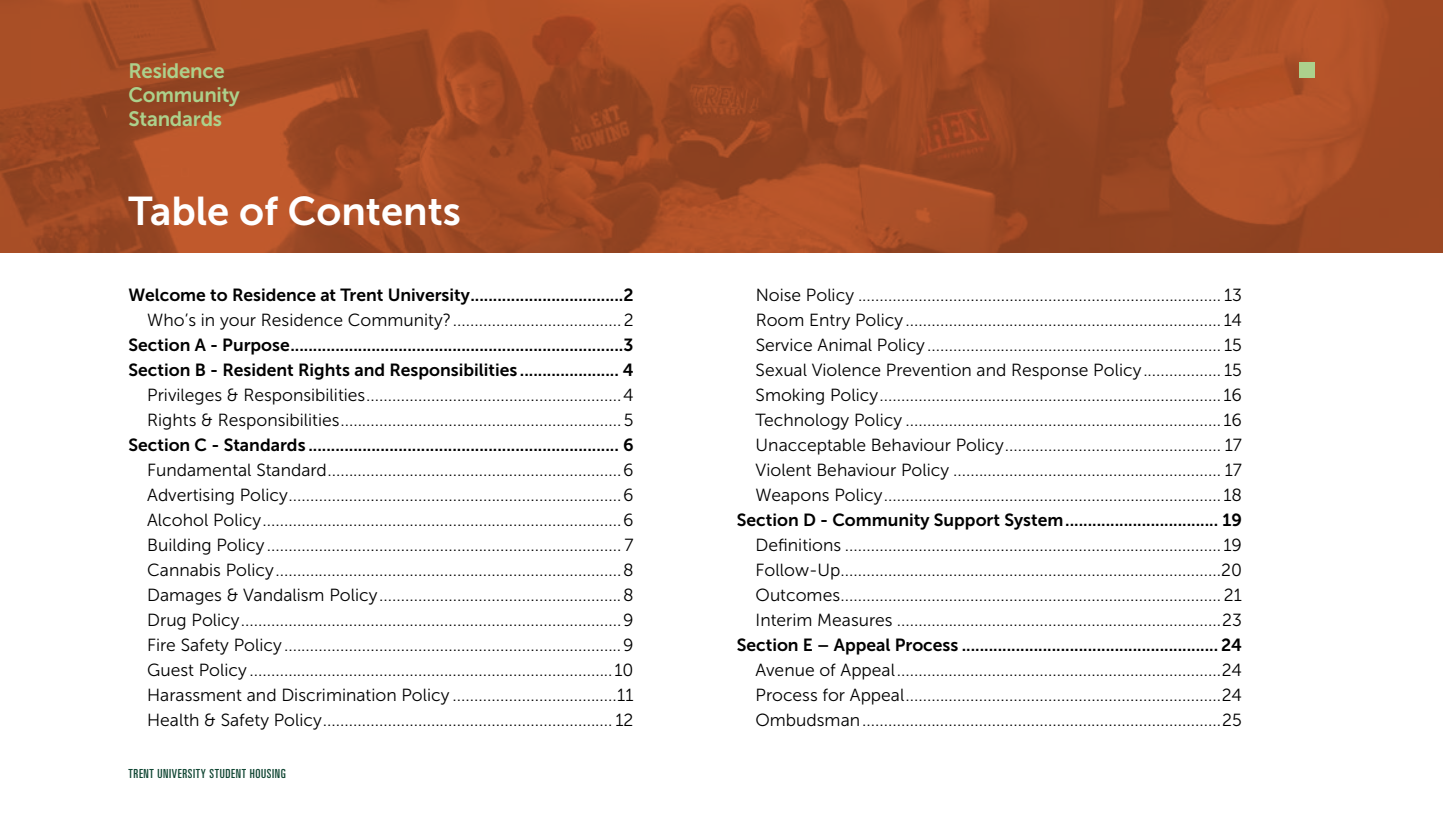
<style>
.page{position:relative;width:1443px;height:813px;background:#fff}
.page>*{position:absolute;margin:0;border:0;box-sizing:border-box;transform-origin:0 0}
.t1{font:40px "Museo Sans 700";color:#fff}
.t2{font:20.75px/23.8px "Museo Sans 700";letter-spacing:-.01em;color:#acd18c}
.t3{font:17.5px/25px "Museo Sans 300";color:#000;text-align:justify}
.t4{font:17.5px/25px "Museo Sans 700";color:#000}
.t5{font:ultra-condensed 12.5px "Univers";letter-spacing:.05em;color:#114734}
</style>
<div class="page">
<svg style="left:0;top:0;width:1442px;height:252px;background:#a24a24"></svg>
<div style="left:1299px;top:62px;width:15px;height:16px;background:#acd18c"></div>
<p class="t2" style="left:128px;top:59px;width:113px">Residence<br>Community<br>Standards</p>
<h1 class="t1" style="left:128px;top:188px;width:334px">Table of Contents</h1>
<p class="t4" style="left:128px;top:282px;width:506px">Welcome to Residence at Trent University..................................2</p>
<p class="t3" style="left:147px;top:307px;width:488px">Who’s in your Residence Community?.......................................2</p>
<p class="t4" style="left:128px;top:332px;width:506px">Section A - Purpose..........................................................................3<br>Section B - Resident Rights and Responsibilities ...................... 4</p>
<p class="t3" style="left:147px;top:382px;width:488px">Privileges &amp; Responsibilities...........................................................4<br>Rights &amp; Responsibilities................................................................. 5</p>
<p class="t4" style="left:128px;top:432px;width:506px">Section C - Standards ..................................................................... 6</p>
<p class="t3" style="left:147px;top:457px;width:488px">Fundamental Standard....................................................................6<br>Advertising Policy.............................................................................6<br>Alcohol Policy...................................................................................6<br>Building Policy .................................................................................. 7<br>Cannabis Policy................................................................................8<br>Damages &amp; Vandalism Policy........................................................8<br>Drug Policy........................................................................................9<br>Fire Safety Policy ..............................................................................9<br>Guest Policy ....................................................................................10<br>Harassment and Discrimination Policy ......................................11<br>Health &amp; Safety Policy................................................................... 12</p>
<p class="t5" style="left:128px;top:766px;width:159px">TRENT UNIVERSITY STUDENT HOUSING</p>
<p class="t3" style="left:755px;top:282px;width:488px">Noise Policy .................................................................................... 13<br>Room Entry Policy ......................................................................... 14<br>Service Animal Policy.................................................................... 15<br>Sexual Violence Prevention and Response Policy.................. 15<br>Smoking Policy............................................................................... 16<br>Technology Policy ......................................................................... 16<br>Unacceptable Behaviour Policy.................................................. 17<br>Violent Behaviour Policy .............................................................. 17<br>Weapons Policy.............................................................................. 18</p>
<p class="t4" style="left:737px;top:507px;width:506px">Section D - Community Support System.................................. 19</p>
<p class="t3" style="left:755px;top:532px;width:488px">Definitions ....................................................................................... 19<br>Follow-Up........................................................................................20<br>Outcomes........................................................................................ 21<br>Interim Measures ...........................................................................23</p>
<p class="t4" style="left:737px;top:632px;width:506px">Section E – Appeal Process ......................................................... 24</p>
<p class="t3" style="left:755px;top:657px;width:488px">Avenue of Appeal...........................................................................24<br>Process for Appeal.........................................................................24<br>Ombudsman...................................................................................25</p>
</div>
